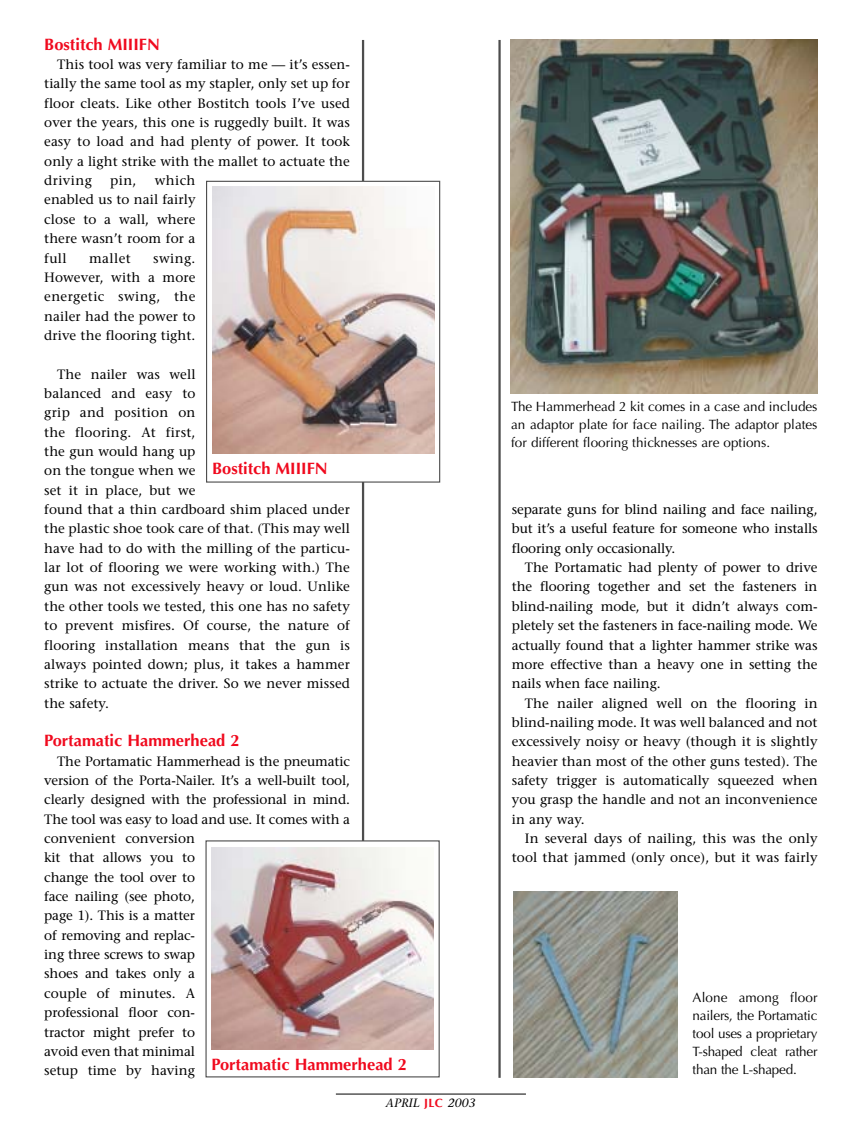
<style>
.page{position:relative;width:864px;height:1134px;background:#fff}
.page>*{position:absolute;margin:0;border:0;box-sizing:border-box;transform-origin:0 0}
.t1{font:700 16.5px "Optima";color:#f00a1e}
.t2{font:13.5px/19.4px "Stone Serif";letter-spacing:.005em;color:#000;text-align:justify}
.t3{font:13.5px/18px "Optima";letter-spacing:-.015em;color:#000;text-align:justify}
.t4{font:italic 12px "Stone Serif";letter-spacing:.015em;color:#000}
.s1{font-family:"Optima";font-weight:700;font-style:normal;color:#f00a1e}
</style>
<div class="page">
<hr style="left:498px;top:40px;width:3px;height:1038px;background:#4d4d4d">
<hr style="left:362px;top:40px;width:2px;height:845px;background:#4d4d4d">
<div style="left:207px;top:181px;width:233px;height:301px;background:#fff"></div>
<div style="left:206px;top:181px;width:234px;height:302px;border:1px solid #4d4d4d"></div>
<hr style="left:336px;top:1094px;width:190px;height:1px;background:#000">
<div style="left:206px;top:841px;width:233px;height:236px;background:#fff"></div>
<img style="left:212px;top:848px;width:222px;height:202px">
<img style="left:510px;top:40px;width:308px;height:353px">
<img style="left:513px;top:891px;width:165px;height:187px">
<img style="left:212px;top:187px;width:222px;height:266px">
<p class="t1" style="left:44px;top:37px;width:117px">Bostitch MIIIFN</p>
<p class="t2" style="left:44px;top:56px;width:307px;text-indent:13px">This tool was very familiar to me — it’s essen&shy;tially the same tool as my stapler, only set up for floor cleats. Like other Bostitch tools I’ve used over the years, this one is ruggedly built. It was easy to load and had plenty of power. It took only a light strike with the mallet to actuate the driving</p>
<p class="t2" style="left:44px;top:172px;width:153px;text-indent:110px">which enabled us to nail fairly close to a wall, where there wasn’t room for a full</p>
<p class="t2" style="left:110px;top:172px;width:28px">pin,</p>
<p class="t2" style="left:89px;top:250px;width:43px">mallet</p>
<p class="t2" style="left:44px;top:250px;width:153px;text-indent:109px">swing.<br>However, with a more energetic swing, the nailer had the power to drive the flooring tight.</p>
<p class="t2" style="left:44px;top:366px;width:307px;text-align:left;text-indent:13px">The nailer was well<br>balanced and easy to<br>grip and position on<br>the flooring. At first,<br>the gun would hang up<br>on the tongue when we<br>set it in place, but we<br>found that a thin cardboard shim placed under the plastic shoe took care of that. (This may well have had to do with the milling of the particu&shy;lar lot of flooring we were working with.) The gun was not excessively heavy or loud. Unlike the other tools we tested, this one has no safety to prevent misfires. Of course, the nature of flooring installation means that the gun is always pointed down; plus, it takes a hammer strike to actuate the driver. So we never missed the safety.</p>
<p class="t1" style="left:44px;top:734px;width:197px">Portamatic Hammerhead 2</p>
<p class="t2" style="left:44px;top:753px;width:307px;text-align:left;text-indent:13px">The Portamatic Hammerhead is the pneumatic version of the Porta-Nailer. It’s a well-built tool, clearly designed with the professional in mind.<br>The tool was easy to load and use. It comes with a convenient conversion<br>kit that allows you to<br>change the tool over to<br>face nailing (see photo,<br>page 1). This is a matter<br>of removing and replac-<br>ing three screws to swap<br>shoes and takes only a<br>couple of minutes. A<br>professional floor con-<br>tractor might prefer to<br>avoid even that minimal<br>setup time by having</p>
<p class="t1" style="left:212px;top:461px;width:117px">Bostitch MIIIFN</p>
<p class="t1" style="left:212px;top:1057px;width:197px">Portamatic Hammerhead 2</p>
<p class="t4" style="left:386px;top:1099px;width:91px">APRIL <span class="s1">JLC</span> 2003</p>
<p class="t3" style="left:511px;top:398px;width:308px">The Hammerhead 2 kit comes in a case and includes an adaptor plate for face nailing. The adaptor plates for different flooring thicknesses are options.</p>
<p class="t2" style="left:512px;top:501px;width:307px">separate guns for blind nailing and face nailing, but it’s a useful feature for someone who installs flooring only occasionally.</p>
<p class="t2" style="left:512px;top:559px;width:307px;text-indent:13px">The Portamatic had plenty of power to drive the flooring together and set the fasteners in blind-nailing mode, but it didn’t always com&shy;pletely set the fasteners in face-nailing mode. We actually found that a lighter hammer strike was more effective than a heavy one in setting the nails when face nailing.</p>
<p class="t2" style="left:512px;top:695px;width:307px;text-indent:13px">The nailer aligned well on the flooring in blind-nailing mode. It was well balanced and not excessively noisy or heavy (though it is slightly heavier than most of the other guns tested). The safety trigger is automatically squeezed when you grasp the handle and not an inconvenience in any way.</p>
<p class="t2" style="left:512px;top:830px;width:307px;text-align:right">In several days of nailing, this was the only tool that jammed (only once), but it was fairly</p>
<p class="t3" style="left:693px;top:990px;width:126px">Alone among floor nailers, the Portamatic tool uses a proprietary T-shaped cleat rather than the L-shaped.</p>
</div>
